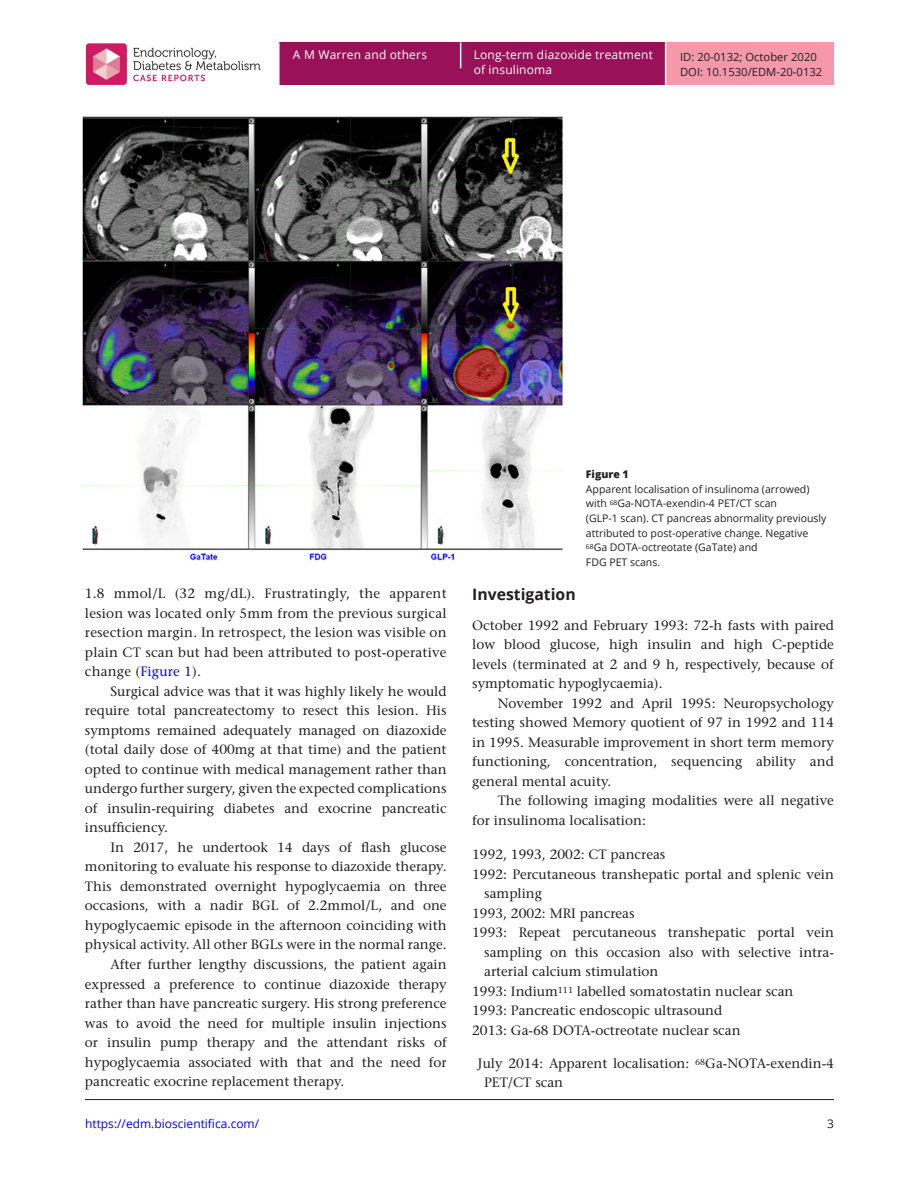
<style>
.page{position:relative;width:919px;height:1187px;background:#fff}
.page>*{position:absolute;margin:0;border:0;box-sizing:border-box;transform-origin:0 0}
.t1{font:700 15.75px "Open Sans";color:#231f20}
.TXI{font:500 13.5px/19.5px "Stone Serif Std";color:#231f20;text-align:justify}
.TXT{font:500 13.5px/19.5px "Stone Serif Std";color:#231f20;text-align:justify}
.t2{font:12px/14.7px "Open Sans";letter-spacing:.015em;color:#fff}
.t3{font:12px "Open Sans";color:#00f}
.t4{font:12px "Open Sans";color:#231f20}
.t5{font:11.25px/14.5px "Open Sans";color:#231f20}
.FC{font:10.5px/14.7px "Open Sans";color:#231f20}
.FC-2{font:800 10.5px "Open Sans";color:#231f20}
.s1{color:#00f}
</style>
<div class="page">
<div style="left:279px;top:43px;width:385px;height:42px;background:#991259"></div>
<div style="left:666px;top:43px;width:167px;height:42px;background:#f598a9"></div>
<svg style="left:460px;top:43px;width:1px;height:25px"></svg>
<img style="left:85px;top:43px;width:176px;height:42px">
<hr style="left:85px;top:1099px;width:749px;height:1px;background:#231f20">
<img style="left:82px;top:117px;width:481px;height:444px">
<p class="t2" style="left:293px;top:47px;width:136px">A M Warren and others</p>
<p class="t5" style="left:680px;top:50px;width:144px">ID: 20-0132; October 2020<br>DOI: 10.1530/EDM-20-0132</p>
<p class="t2" style="left:473px;top:47px;width:181px">Long-term diazoxide treatment of insulinoma</p>
<p class="TXI" style="left:85px;top:584px;width:363px">1.8 mmol/L (32 mg/dL). Frustratingly, the apparent lesion was located only 5mm from the previous surgical resection margin. In retrospect, the lesion was visible on plain CT scan but had been attributed to post-operative change (<span class="s1">Figure 1</span>).</p>
<p class="TXI" style="left:85px;top:681px;width:363px;text-indent:26px">Surgical advice was that it was highly likely he would require total pancreatectomy to resect this lesion. His symptoms remained adequately managed on diazoxide (total daily dose of 400mg at that time) and the patient opted to continue with medical management rather than undergo further surgery, given the expected complications of insulin-requiring diabetes and exocrine pancreatic insufficiency.</p>
<p class="TXI" style="left:85px;top:837px;width:363px;text-indent:26px">In 2017, he undertook 14 days of flash glucose monitoring to evaluate his response to diazoxide therapy.<br>This demonstrated overnight hypoglycaemia on three occasions, with a nadir BGL of 2.2mmol/L, and one hypoglycaemic episode in the afternoon coinciding with physical activity. All other BGLs were in the normal range.</p>
<p class="TXI" style="left:85px;top:954px;width:363px;text-indent:26px">After further lengthy discussions, the patient again expressed a preference to continue diazoxide therapy rather than have pancreatic surgery. His strong preference was to avoid the need for multiple insulin injections or insulin pump therapy and the attendant risks of hypoglycaemia associated with that and the need for pancreatic exocrine replacement therapy.</p>
<p class="FC-2" style="left:586px;top:466px;width:44px">Figure 1</p>
<p class="FC" style="left:586px;top:481px;width:242px">Apparent localisation of insulinoma (arrowed) with <sup>68</sup>Ga-NOTA-exendin-4 PET/CT scan<br>(GLP-1 scan). CT pancreas abnormality previously attributed to post-operative change. Negative <sup>68</sup>Ga DOTA-octreotate (GaTate) and<br>FDG PET scans.</p>
<h1 class="t1" style="left:472px;top:583px;width:105px">Investigation</h1>
<p class="TXT" style="left:472px;top:615px;width:363px">October 1992 and February 1993: 72-h fasts with paired low blood glucose, high insulin and high C-peptide levels (terminated at 2 and 9 h, respectively, because of symptomatic hypoglycaemia).</p>
<p class="TXI" style="left:472px;top:693px;width:363px;text-indent:26px">November 1992 and April 1995: Neuropsychology testing showed Memory quotient of 97 in 1992 and 114 in 1995. Measurable improvement in short term memory functioning, concentration, sequencing ability and general mental acuity.</p>
<p class="TXI" style="left:472px;top:790px;width:363px;text-indent:26px">The following imaging modalities were all negative for insulinoma localisation:</p>
<p class="TXT" style="left:472px;top:844px;width:195px">1992, 1993, 2002: CT pancreas</p>
<p class="TXT" style="left:484px;top:864px;width:351px;text-indent:-12px">1992: Percutaneous transhepatic portal and splenic vein sampling</p>
<p class="TXT" style="left:472px;top:903px;width:164px">1993, 2002: MRI pancreas</p>
<p class="TXT" style="left:484px;top:922px;width:351px;text-indent:-12px">1993: Repeat percutaneous transhepatic portal vein sampling on this occasion also with selective intra&shy;arterial calcium stimulation</p>
<p class="TXT" style="left:472px;top:981px;width:323px">1993: Indium<sup>111</sup> labelled somatostatin nuclear scan</p>
<p class="TXT" style="left:472px;top:1000px;width:251px">1993: Pancreatic endoscopic ultrasound</p>
<p class="TXT" style="left:472px;top:1020px;width:270px">2013: Ga-68 DOTA-octreotate nuclear scan</p>
<p class="TXT" style="left:484px;top:1053px;width:351px;text-indent:-6px">July 2014: Apparent localisation: <sup>68</sup>Ga-NOTA-exendin-4<br>PET/CT scan</p>
<p class="t3" style="left:85px;top:1115px;width:176px">https://edm.bioscientifica.com/</p>
<p class="t4" style="left:827px;top:1115px;width:8px">3</p>
</div>
